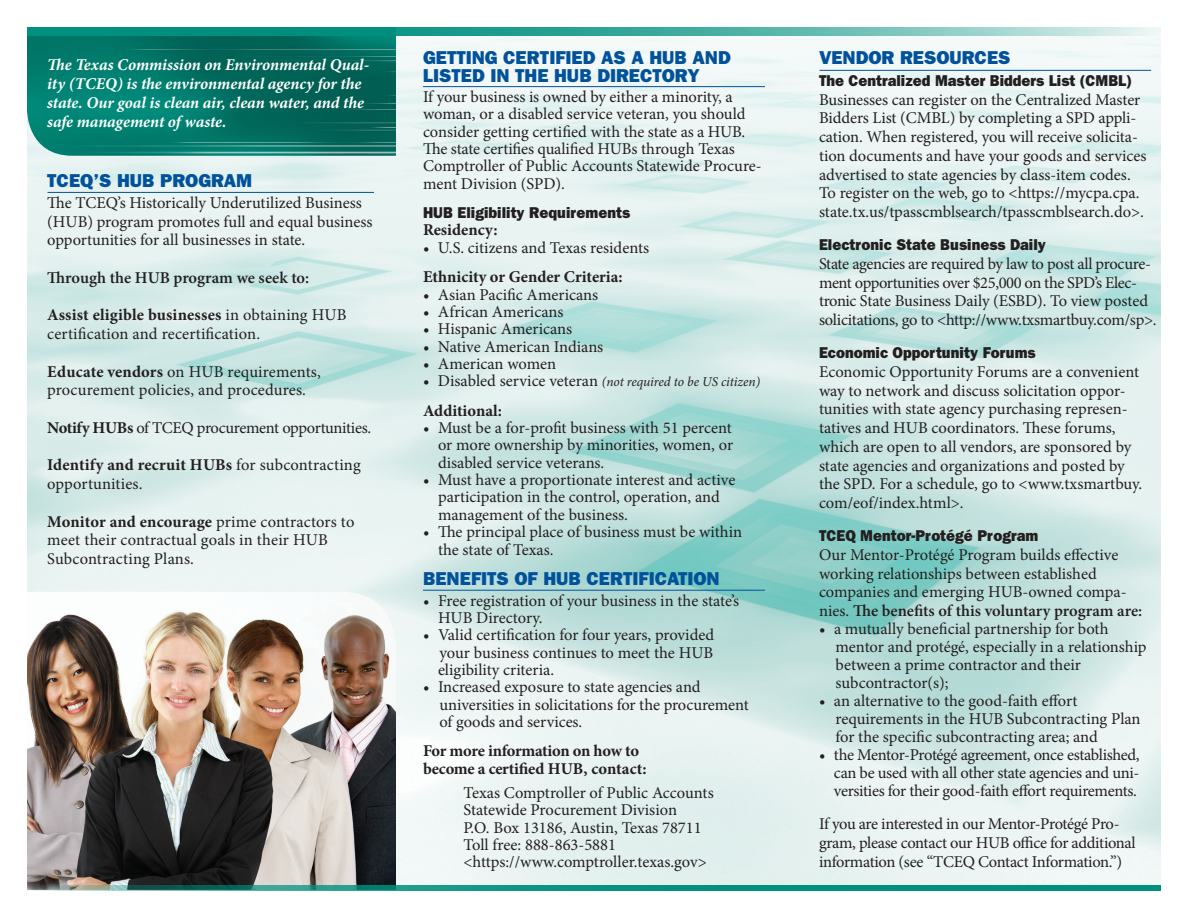
<style>
.page{position:relative;width:1188px;height:918px;background:#fff}
.page>*{position:absolute;margin:0;border:0;box-sizing:border-box;transform-origin:0 0}
.t1{font:800 18.75px/17.4px "Franklin Gothic";color:#01529b}
.t2{font:16.5px/18.8px "Minion Pro";letter-spacing:-.005em;color:#231f20}
.t3{font:italic 700 16.5px/18.8px "Minion Pro";letter-spacing:-.005em;color:#fff}
.t4{font:16.5px/18.8px "Minion Pro";letter-spacing:-.025em;color:#231f20}
.t5{font:700 16.5px/17.4px "Minion Pro";letter-spacing:-.005em;color:#231f20}
.t6{font:600 16.5px "Minion Pro";color:#231f20}
.t7{font:800 15.75px "Franklin Gothic";color:#231f20;scale:.95 1}
.t8{font:italic 13.5px "Minion Pro";letter-spacing:-.01em;color:#231f20}
.s1{font-weight:700}
.s2{font-style:normal;font-size:16.5px}
.s3{font-weight:600}
</style>
<div class="page">
<img style="left:27px;top:36px;width:1134px;height:850px">
<img style="left:27px;top:36px;width:369px;height:120px">
<img style="left:27px;top:592px;width:369px;height:294px">
<svg style="left:27px;top:27px;width:1134px;height:9px;background:#44ada0"></svg>
<svg style="left:27px;top:886px;width:1134px;height:5px;background:#1a9181"></svg>
<hr style="left:48px;top:192px;width:326px;height:1px;background:#01529b">
<hr style="left:423px;top:86px;width:342px;height:1px;background:#01529b">
<hr style="left:423px;top:590px;width:342px;height:1px;background:#01529b">
<hr style="left:820px;top:70px;width:331px;height:1px;background:#01529b">
<p class="t3" style="left:47px;top:56px;width:324px">The Texas Commission on Environmental Qual&shy;ity (TCEQ) is the environmental agency for the state. Our goal is clean air, clean water, and the safe management of waste.</p>
<h1 class="t1" style="left:47px;top:171px;width:207px">TCEQ’S HUB PROGRAM</h1>
<p class="t2" style="left:47px;top:193px;width:327px">The TCEQ’s Historically Underutilized Business (HUB) program promotes full and equal business opportunities for all businesses in state.</p>
<p class="t6" style="left:47px;top:266px;width:264px">Through the HUB program we seek to:</p>
<p class="t2" style="left:47px;top:306px;width:301px"><span class="s1">Assist eligible businesses</span> in obtaining HUB certification and recertification.</p>
<p class="t2" style="left:47px;top:362px;width:275px"><span class="s1">Educate vendors</span> on HUB requirements, procurement policies, and procedures.</p>
<p class="t2" style="left:47px;top:418px;width:325px"><span class="s1">Notify HUBs</span> of TCEQ procurement opportunities.</p>
<p class="t2" style="left:47px;top:456px;width:315px"><span class="s1">Identify and recruit HUBs</span> for subcontracting opportunities.</p>
<p class="t2" style="left:47px;top:512px;width:309px"><span class="s1">Monitor and encourage</span> prime contractors to meet their contractual goals in their HUB<br>Subcontracting Plans.</p>
<h1 class="t1" style="left:423px;top:49px;width:309px">GETTING CERTIFIED AS A HUB AND<br>LISTED IN THE HUB DIRECTORY</h1>
<p class="t2" style="left:423px;top:88px;width:340px;line-height:17.4px">If your business is owned by either a minority, a woman, or a disabled service veteran, you should consider getting certified with the state as a HUB.<br>The state certifies qualified HUBs through Texas Comptroller of Public Accounts Statewide Procure&shy;ment Division (SPD).</p>
<h2 class="t7" style="left:423px;top:203px;width:220px">HUB Eligibility Requirements</h2>
<h3 class="t5" style="left:423px;top:221px;width:76px">Residency:</h3>
<p class="t2" style="left:423px;top:238px;width:228px">• U.S. citizens and Texas residents</p>
<h3 class="t5" style="left:423px;top:268px;width:201px">Ethnicity or Gender Criteria:</h3>
<p class="t2" style="left:423px;top:285px;width:177px">• Asian Pacific Americans</p>
<p class="t2" style="left:423px;top:302px;width:142px">• African Americans</p>
<p class="t2" style="left:423px;top:320px;width:151px">• Hispanic Americans</p>
<p class="t2" style="left:423px;top:337px;width:182px">• Native American Indians</p>
<p class="t2" style="left:423px;top:354px;width:135px">• American women</p>
<p class="t8" style="left:423px;top:373px;width:339px"><span class="s2">• Disabled service veteran</span> (not required to be US citizen)</p>
<h3 class="t5" style="left:423px;top:402px;width:81px">Additional:</h3>
<p class="t2" style="left:438px;top:419px;width:297px;line-height:17.4px;text-align:justify;text-indent:-15px">• Must be a for-profit business with 51 percent or more ownership by minorities, women, or disabled service veterans.</p>
<p class="t2" style="left:438px;top:471px;width:299px;line-height:17.4px;text-indent:-15px">• Must have a proportionate interest and active participation in the control, operation, and management of the business.</p>
<p class="t2" style="left:438px;top:523px;width:306px;line-height:17.4px;text-indent:-15px">• The principal place of business must be within the state of Texas.</p>
<h1 class="t1" style="left:423px;top:570px;width:298px">BENEFITS OF HUB CERTIFICATION</h1>
<p class="t2" style="left:438px;top:592px;width:303px;line-height:17.4px;text-indent:-15px">• Free registration of your business in the state’s<br>HUB Directory.</p>
<p class="t2" style="left:438px;top:626px;width:278px;line-height:17.4px;text-align:justify;text-indent:-15px">• Valid certification for four years, provided your business continues to meet the HUB eligibility criteria.</p>
<p class="t2" style="left:440px;top:678px;width:311px;line-height:17.4px;text-indent:-16px">• Increased exposure to state agencies and universities in solicitations for the procurement of goods and services.</p>
<p class="t5" style="left:423px;top:742px;width:225px">For more information on how to become a certified HUB, contact:</p>
<p class="t2" style="left:464px;top:784px;width:252px;line-height:17.4px">Texas Comptroller of Public Accounts Statewide Procurement Division<br>P.O. Box 13186, Austin, Texas 78711<br>Toll free: 888-863-5881 &lt;https://www.comptroller.texas.gov&gt;</p>
<h1 class="t1" style="left:819px;top:49px;width:193px">VENDOR RESOURCES</h1>
<h2 class="t7" style="left:819px;top:71px;width:331px">The Centralized Master Bidders List (CMBL)</h2>
<p class="t2" style="left:819px;top:90px;width:329px">Businesses can register on the Centralized Master Bidders List (CMBL) by completing a SPD appli&shy;cation. When registered, you will receive solicita&shy;tion documents and have your goods and services advertised to state agencies by class-item codes.<br>To register on the web, go to &lt;https://mycpa.cpa. state.tx.us/tpasscmblsearch/tpasscmblsearch.do&gt;.</p>
<h2 class="t7" style="left:819px;top:235px;width:240px">Electronic State Business Daily</h2>
<p class="t2" style="left:819px;top:254px;width:339px">State agencies are required by law to post all procure&shy;ment opportunities over $25,000 on the SPD’s Elec&shy;tronic State Business Daily (ESBD). To view posted solicitations, go to &lt;http://www.txsmartbuy.com/sp&gt;.</p>
<h2 class="t7" style="left:819px;top:343px;width:230px">Economic Opportunity Forums</h2>
<p class="t2" style="left:819px;top:362px;width:325px">Economic Opportunity Forums are a convenient way to network and discuss solicitation oppor&shy;tunities with state agency purchasing represen&shy;tatives and HUB coordinators. These forums, which are open to all vendors, are sponsored by state agencies and organizations and posted by the SPD. For a schedule, go to &lt;www.txsmartbuy. com/eof/index.html&gt;.</p>
<h2 class="t7" style="left:819px;top:526px;width:232px">TCEQ Mentor-Protégé Program</h2>
<p class="t2" style="left:819px;top:545px;width:325px">Our Mentor-Protégé Program builds effective working relationships between established companies and emerging HUB-owned compa&shy;nies. <span class="s3">The benefits of this voluntary program are:</span></p>
<p class="t2" style="left:836px;top:620px;width:313px;line-height:18px;text-indent:-17px">• a mutually beneficial partnership for both mentor and protégé, especially in a relationship between a prime contractor and their subcontractor(s);</p>
<p class="t2" style="left:836px;top:692px;width:307px;line-height:18px;text-indent:-17px">• an alternative to the good-faith effort requirements in the HUB Subcontracting Plan for the specific subcontracting area; and</p>
<p class="t2" style="left:834px;top:746px;width:307px;line-height:18px;text-align:justify;text-indent:-15px">• the Mentor-Protégé agreement, once established, can be used with all other state agencies and uni&shy;versities for their good-faith effort requirements.</p>
<p class="t4" style="left:819px;top:815px;width:318px">If you are interested in our Mentor-Protégé Pro&shy;gram, please contact our HUB office for additional information (see “TCEQ Contact Information.”)</p>
</div>
